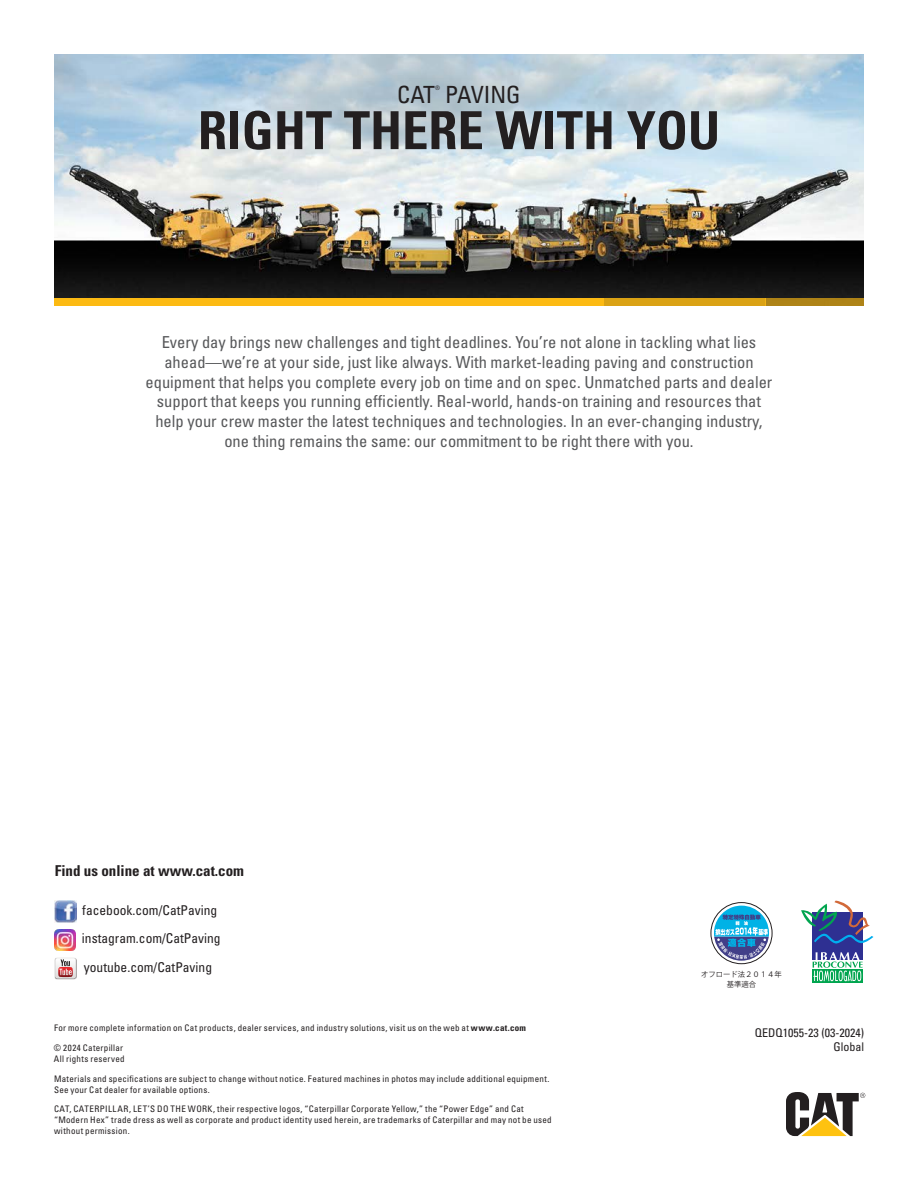
<style>
.page{position:relative;width:918px;height:1188px;background:#fff}
.page>*{position:absolute;margin:0;border:0;box-sizing:border-box;transform-origin:0 0}
.Headline_large_white{font:700 condensed 52.5px "Univers LT Std";color:#231f20}
.Subhead_small_yellow{font:condensed 23.7px "Univers LT Std";color:#231f20}
.t1{font:condensed 16.5px/19.8px "Univers LT Std";color:#57585a;text-align:center}
.t2{font:700 condensed 15px "Univers LT Std";color:#231f20}
.t3{font:condensed 13.5px "Univers LT Std";color:#231f20}
.t4{font:condensed 12px "Univers LT Std";color:#231f20}
.Disclaimers{font:condensed 9px/10.8px "Univers LT Std";letter-spacing:.03em;color:#231f20}
.t5{font:7.35px/10.1px "Koz Go Pro";color:#231f20;text-align:center}
.Subhead_small_yellow-2{font:condensed 6.15px "Univers LT Std";color:#231f20}
.s1{font-weight:700}
</style>
<div class="page">
<img style="left:55px;top:929px;width:21px;height:21px">
<img style="left:54px;top:959px;width:23px;height:21px">
<svg style="left:55px;top:958px;width:21px;height:20px"></svg>
<svg style="left:786px;top:1092px;width:79px;height:44px"></svg>
<div style="left:812px;top:960px;width:50px;height:9px;border:1px solid #fff"></div>
<svg style="left:812px;top:969px;width:50px;height:14px"></svg>
<div style="left:812px;top:912px;width:50px;height:48px;background:#2e3092"></div>
<svg style="left:813px;top:952px;width:50px;height:29px"></svg>
<svg style="left:801px;top:901px;width:72px;height:43px"></svg>
<img style="left:54px;top:900px;width:23px;height:23px">
<svg style="left:711px;top:903px;width:61px;height:61px"></svg>
<div style="left:711px;top:903px;width:61px;height:61px;border:1px solid #231f20;border-radius:50%"></div>
<svg style="left:714px;top:906px;width:55px;height:55px"></svg>
<img style="left:54px;top:54px;width:810px;height:245px">
<div style="left:189px;top:73px;width:541px;height:89px;background:#fff;opacity:.27"></div>
<div style="left:54px;top:299px;width:549px;height:7px;background:#fcba13"></div>
<div style="left:603px;top:299px;width:163px;height:7px;background:#daa214"></div>
<div style="left:766px;top:299px;width:98px;height:7px;background:#ae8317"></div>
<p class="Subhead_small_yellow" style="left:397px;top:79px;width:125px">CAT PAVING</p>
<p class="Subhead_small_yellow-2" style="left:435px;top:84px;width:6px">®</p>
<p class="Headline_large_white" style="left:198px;top:98px;width:524px">RIGHT THERE WITH YOU</p>
<p class="t1" style="left:146px;top:332px;width:628px">Every day brings new challenges and tight deadlines. You’re not alone in tackling what lies ahead—we’re at your side, just like always. With market-leading paving and construction equipment that helps you complete every job on time and on spec. Unmatched parts and dealer support that keeps you running efficiently. Real-world, hands-on training and resources that help your crew master the latest techniques and technologies. In an ever-changing industry, one thing remains the same: our commitment to be right there with you.</p>
<p class="t2" style="left:55px;top:862px;width:191px">Find us online at www.cat.com</p>
<p class="t3" style="left:82px;top:901px;width:136px">facebook.com/CatPaving</p>
<p class="t3" style="left:82px;top:930px;width:140px">instagram.com/CatPaving</p>
<p class="t3" style="left:84px;top:959px;width:130px">youtube.com/CatPaving</p>
<p class="Disclaimers" style="left:54px;top:1023px;width:474px">For more complete information on Cat products, dealer services, and industry solutions, visit us on the web at <span class="s1">www.cat.com</span></p>
<p class="Disclaimers" style="left:54px;top:1042px;width:72px">© 2024 Caterpillar<br>All rights reserved</p>
<p class="Disclaimers" style="left:54px;top:1073px;width:497px">Materials and specifications are subject to change without notice. Featured machines in photos may include additional equipment.<br>See your Cat dealer for available options.</p>
<p class="Disclaimers" style="left:54px;top:1104px;width:499px">CAT, CATERPILLAR, LET’S DO THE WORK, their respective logos, “Caterpillar Corporate Yellow,” the “Power Edge” and Cat “Modern Hex” trade dress as well as corporate and product identity used herein, are trademarks of Caterpillar and may not be used without permission.</p>
<p class="t5" style="left:701px;top:969px;width:82px">オフロード法２０１４年基準適合</p>
<p class="t4" style="left:755px;top:1025px;width:111px">QEDQ1055-23 (03-2024)</p>
<p class="t4" style="left:833px;top:1039px;width:32px">Global</p>
</div>
